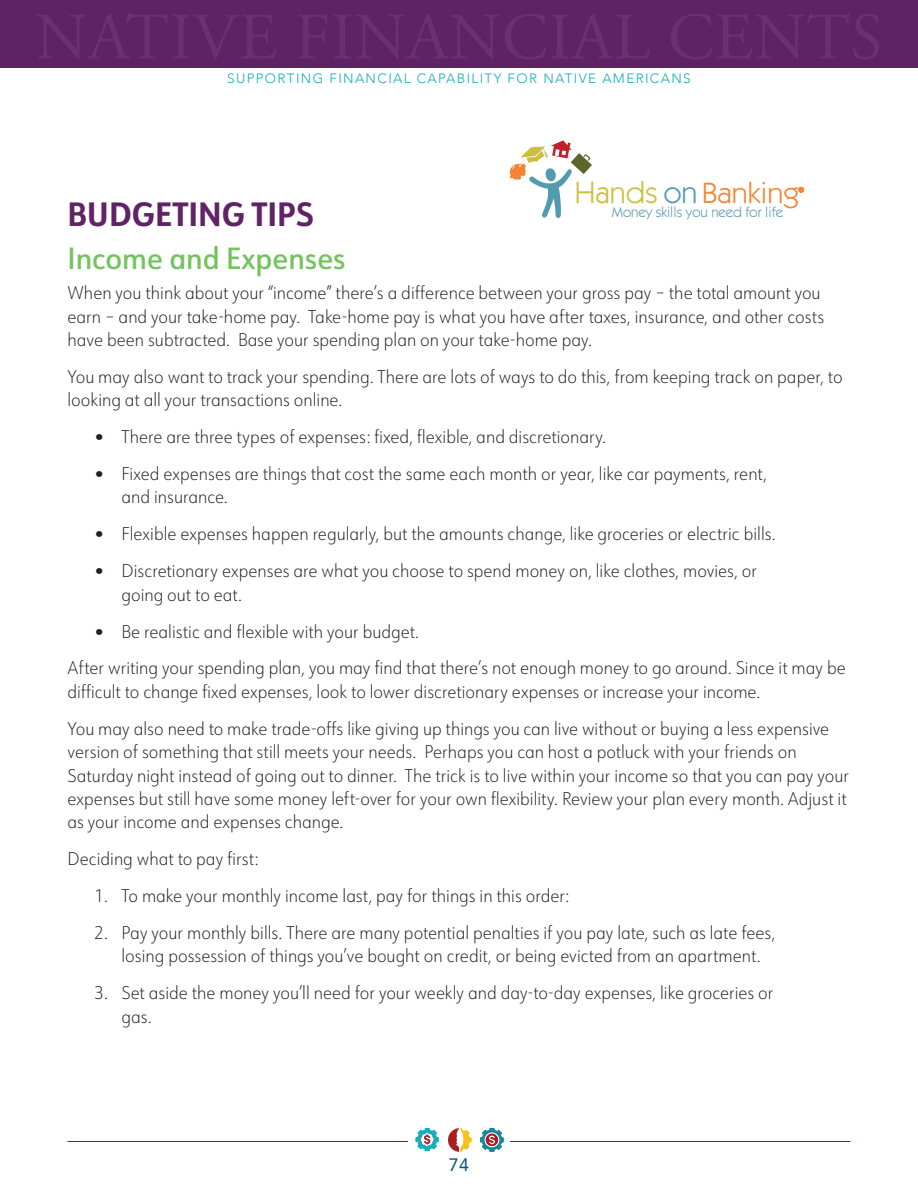
<style>
.page{position:relative;width:918px;height:1188px;background:#fff}
.page>*{position:absolute;margin:0;border:0;box-sizing:border-box;transform-origin:0 0}
.Header_1{font:700 33px "URW Form Semi Cond";color:#602365}
.Header_2{font:500 30px "URW Form Semi Cond";color:#75c260}
.t1{font:29.55px "Itc Kabel";color:#f58636;scale:1.09 1}
.Body_Copy{font:200 18px/23.4px "URW Form Semi Cond";color:#231f20}
.t2{font:18px "Avenir";color:#08577e}
.t3{font:14.55px "Itc Kabel";color:#5e9eb2}
.t4{font:300 13.5px "Avenir";letter-spacing:.1em;color:#18adbb}
.t5{font:6.9px "Itc Kabel";color:#f58636}
.s1{font-size:30.75px;color:#ccbf40}
.s2{font-size:30.9px;color:#549baf}
</style>
<div class="page">
<div style="left:0;top:0;width:918px;height:67px;background:#5f2365"></div>
<hr style="left:68px;top:1141px;width:782px;height:1px;background:#602365">
<div style="left:408px;top:1137px;width:102px;height:7px;background:#fff"></div>
<svg style="left:416px;top:1128px;width:23px;height:23px"></svg>
<svg style="left:480px;top:1128px;width:23px;height:24px"></svg>
<svg style="left:448px;top:1128px;width:24px;height:24px"></svg>
<svg style="left:571px;top:153px;width:21px;height:21px"></svg>
<svg style="left:510px;top:140px;width:62px;height:78px"></svg>
<svg style="left:583px;top:154px;width:7px;height:7px"></svg>
<p class="t4" style="left:227px;top:71px;width:465px">SUPPORTING FINANCIAL CAPABILITY FOR NATIVE AMERICANS</p>
<p class="t1" style="left:575px;top:175px;width:208px"><span class="s1">Hands</span> <span class="s2">on</span> Banking</p>
<p class="t5" style="left:798px;top:186px;width:7px">®</p>
<p class="Header_1" style="left:68px;top:191px;width:248px">BUDGETING TIPS</p>
<p class="Header_2" style="left:68px;top:238px;width:280px">Income and Expenses</p>
<p class="Body_Copy" style="left:68px;top:281px;width:758px">When you think about your “income” there’s a difference between your gross pay – the total amount you earn – and your take-home pay. Take-home pay is what you have after taxes, insurance, and other costs have been subtracted. Base your spending plan on your take-home pay.</p>
<p class="Body_Copy" style="left:68px;top:364px;width:777px">You may also want to track your spending. There are lots of ways to do this, from keeping track on paper, to looking at all your transactions online.</p>
<p class="Body_Copy" style="left:94px;top:425px;width:513px">• There are three types of expenses: fixed, flexible, and discretionary.</p>
<p class="Body_Copy" style="left:122px;top:461px;width:647px;text-indent:-27px">• Fixed expenses are things that cost the same each month or year, like car payments, rent, and insurance.</p>
<p class="Body_Copy" style="left:94px;top:522px;width:683px">• Flexible expenses happen regularly, but the amounts change, like groceries or electric bills.</p>
<p class="Body_Copy" style="left:122px;top:559px;width:637px;text-indent:-27px">• Discretionary expenses are what you choose to spend money on, like clothes, movies, or going out to eat.</p>
<p class="Body_Copy" style="left:94px;top:619px;width:326px">• Be realistic and flexible with your budget.</p>
<p class="Body_Copy" style="left:68px;top:656px;width:780px">After writing your spending plan, you may find that there’s not enough money to go around. Since it may be difficult to change fixed expenses, look to lower discretionary expenses or increase your income.</p>
<p class="Body_Copy" style="left:68px;top:716px;width:783px">You may also need to make trade-offs like giving up things you can live without or buying a less expensive version of something that still meets your needs. Perhaps you can host a potluck with your friends on Saturday night instead of going out to dinner. The trick is to live within your income so that you can pay your expenses but still have some money left-over for your own flexibility. Review your plan every month. Adjust it as your income and expenses change.</p>
<p class="Body_Copy" style="left:68px;top:847px;width:192px">Deciding what to pay first:</p>
<p class="Body_Copy" style="left:94px;top:884px;width:476px">1. To make your monthly income last, pay for things in this order:</p>
<p class="Body_Copy" style="left:122px;top:920px;width:655px;text-indent:-27px">2. Pay your monthly bills. There are many potential penalties if you pay late, such as late fees, losing possession of things you’ve bought on credit, or being evicted from an apartment.</p>
<p class="Body_Copy" style="left:122px;top:981px;width:654px;text-indent:-27px">3. Set aside the money you’ll need for your weekly and day-to-day expenses, like groceries or gas.</p>
<p class="t3" style="left:612px;top:204px;width:173px">Money skills you need for life</p>
<p class="t2" style="left:449px;top:1151px;width:22px">74</p>
</div>
